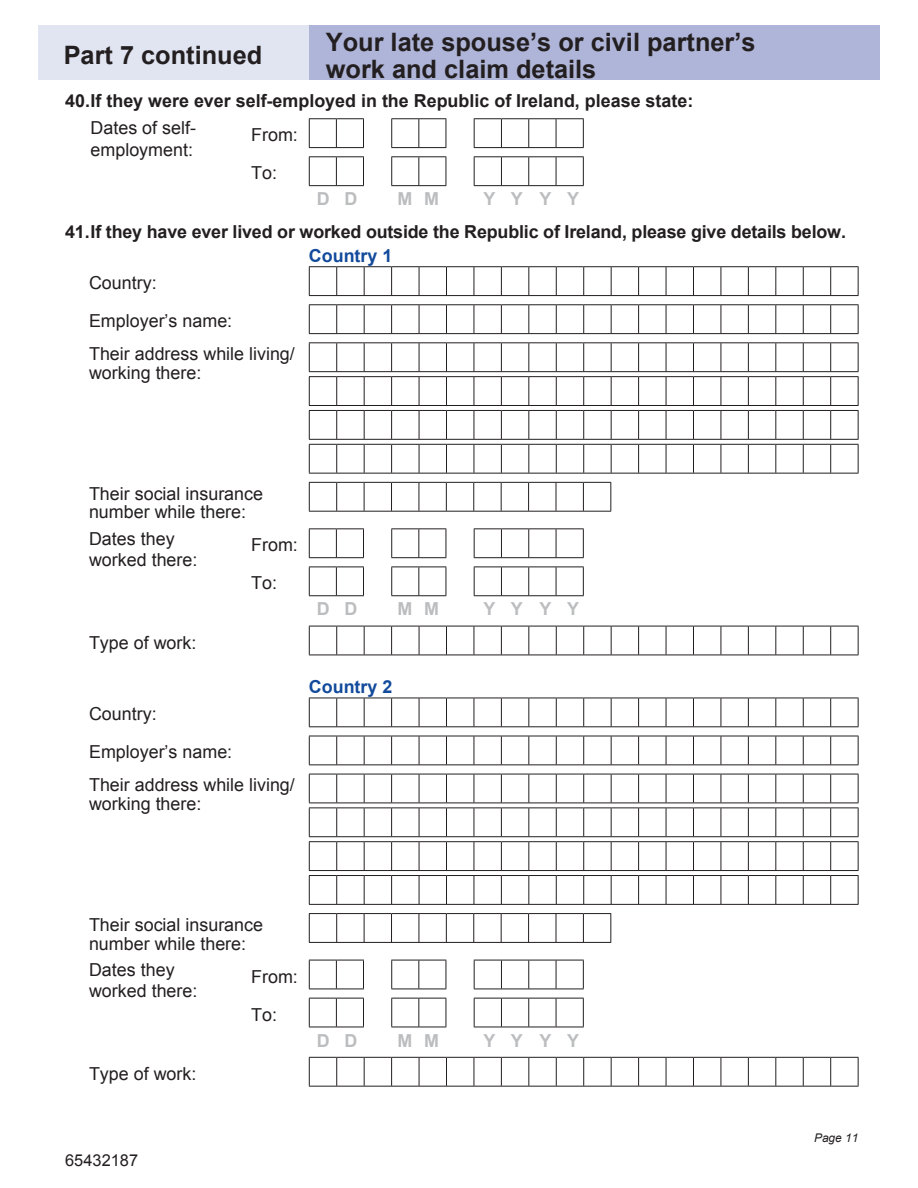
<style>
.page{position:relative;width:918px;height:1188px;background:#fff}
.page>*{position:absolute;margin:0;border:0;box-sizing:border-box;transform-origin:0 0}
.t1{font:700 25.35px/26.8px "Arial";color:#231f20}
.t2{font:17.85px/38.1px "Arial";color:#231f20}
.t3{font:700 17.85px "Arial";letter-spacing:-.01em;color:#231f20}
.t4{font:700 17.85px "Arial";color:#bcbdbf}
.t5{font:700 17.85px "Arial";color:#124a9c}
.t6{font:16.35px "Arial";color:#231f20}
.t7{font:italic 12px "Arial";color:#231f20}
</style>
<div class="page">
<div style="left:38px;top:25px;width:323px;height:55px;background:#e1e4f1"></div>
<div style="left:309px;top:25px;width:571px;height:55px;background:#afb5d8"></div>
<svg style="left:309px;top:156px;width:55px;height:29px"></svg>
<hr style="left:309px;top:185px;width:55px;height:1px;background:#231f20">
<svg style="left:391px;top:156px;width:56px;height:30px"></svg>
<hr style="left:391px;top:185px;width:55px;height:1px;background:#231f20">
<svg style="left:474px;top:156px;width:110px;height:29px"></svg>
<hr style="left:474px;top:185px;width:110px;height:1px;background:#231f20">
<svg style="left:309px;top:118px;width:55px;height:29px"></svg>
<hr style="left:309px;top:147px;width:55px;height:1px;background:#231f20">
<svg style="left:391px;top:118px;width:56px;height:30px"></svg>
<hr style="left:391px;top:147px;width:55px;height:1px;background:#231f20">
<svg style="left:474px;top:118px;width:110px;height:29px"></svg>
<hr style="left:474px;top:147px;width:110px;height:1px;background:#231f20">
<svg style="left:309px;top:482px;width:302px;height:29px"></svg>
<hr style="left:309px;top:511px;width:302px;height:1px;background:#231f20">
<svg style="left:309px;top:266px;width:550px;height:29px"></svg>
<hr style="left:309px;top:295px;width:550px;height:1px;background:#231f20">
<svg style="left:309px;top:304px;width:550px;height:29px"></svg>
<hr style="left:309px;top:333px;width:550px;height:1px;background:#231f20">
<svg style="left:309px;top:626px;width:550px;height:29px"></svg>
<hr style="left:309px;top:655px;width:550px;height:1px;background:#231f20">
<svg style="left:309px;top:567px;width:55px;height:28px"></svg>
<hr style="left:309px;top:595px;width:55px;height:1px;background:#231f20">
<svg style="left:391px;top:567px;width:56px;height:29px"></svg>
<hr style="left:391px;top:595px;width:55px;height:1px;background:#231f20">
<svg style="left:474px;top:567px;width:110px;height:28px"></svg>
<hr style="left:474px;top:595px;width:110px;height:1px;background:#231f20">
<svg style="left:309px;top:528px;width:55px;height:29px"></svg>
<hr style="left:309px;top:557px;width:55px;height:1px;background:#231f20">
<svg style="left:391px;top:528px;width:56px;height:30px"></svg>
<hr style="left:391px;top:557px;width:55px;height:1px;background:#231f20">
<svg style="left:474px;top:528px;width:110px;height:29px"></svg>
<hr style="left:474px;top:557px;width:110px;height:1px;background:#231f20">
<svg style="left:309px;top:913px;width:302px;height:29px"></svg>
<hr style="left:309px;top:942px;width:302px;height:1px;background:#231f20">
<svg style="left:309px;top:698px;width:550px;height:28px"></svg>
<hr style="left:309px;top:726px;width:550px;height:1px;background:#231f20">
<svg style="left:309px;top:736px;width:550px;height:28px"></svg>
<hr style="left:309px;top:764px;width:550px;height:1px;background:#231f20">
<svg style="left:309px;top:1057px;width:550px;height:29px"></svg>
<hr style="left:309px;top:1086px;width:550px;height:1px;background:#231f20">
<svg style="left:309px;top:998px;width:55px;height:29px"></svg>
<hr style="left:309px;top:1027px;width:55px;height:1px;background:#231f20">
<svg style="left:391px;top:998px;width:56px;height:29px"></svg>
<hr style="left:391px;top:1027px;width:55px;height:1px;background:#231f20">
<svg style="left:474px;top:998px;width:110px;height:29px"></svg>
<hr style="left:474px;top:1027px;width:110px;height:1px;background:#231f20">
<svg style="left:309px;top:960px;width:55px;height:29px"></svg>
<hr style="left:309px;top:989px;width:55px;height:1px;background:#231f20">
<svg style="left:391px;top:960px;width:56px;height:29px"></svg>
<hr style="left:391px;top:989px;width:55px;height:1px;background:#231f20">
<svg style="left:474px;top:960px;width:110px;height:29px"></svg>
<hr style="left:474px;top:989px;width:110px;height:1px;background:#231f20">
<svg style="left:309px;top:342px;width:550px;height:131px"></svg>
<hr style="left:309px;top:473px;width:550px;height:1px;background:#231f20">
<svg style="left:309px;top:774px;width:550px;height:130px"></svg>
<hr style="left:309px;top:904px;width:550px;height:1px;background:#231f20">
<h1 class="t1" style="left:326px;top:29px;width:431px">Your late spouse’s or civil partner’s work and claim details</h1>
<p class="t3" style="left:65px;top:91px;width:630px">40. If they were ever self-employed in the Republic of Ireland, please state:</p>
<p class="t2" style="left:91px;top:117px;width:107px;line-height:21.5px">Dates of self&shy;employment:</p>
<p class="t2" style="left:251px;top:116px;width:48px">From:<br>To:</p>
<p class="t4" style="left:317px;top:189px;width:42px">D D</p>
<p class="t4" style="left:398px;top:189px;width:43px">M M</p>
<p class="t4" style="left:484px;top:189px;width:97px">Y Y Y Y</p>
<p class="t3" style="left:65px;top:222px;width:782px">41. If they have ever lived or worked outside the Republic of Ireland, please give details below.</p>
<p class="t2" style="left:89px;top:264px;width:145px">Country:<br>Employer’s name:</p>
<h1 class="t1" style="left:64px;top:42px;width:200px">Part 7 continued</h1>
<p class="t5" style="left:309px;top:246px;width:85px">Country 1</p>
<p class="t2" style="left:89px;top:345px;width:207px;line-height:18.6px">Their address while living/ working there:</p>
<p class="t2" style="left:89px;top:484px;width:176px;line-height:18.6px">Their social insurance number while there:</p>
<p class="t2" style="left:89px;top:528px;width:110px;line-height:21.5px">Dates they worked there:</p>
<p class="t2" style="left:251px;top:526px;width:48px">From:<br>To:</p>
<p class="t2" style="left:89px;top:623px;width:109px">Type of work:</p>
<p class="t2" style="left:89px;top:695px;width:145px">Country:<br>Employer’s name:</p>
<p class="t2" style="left:89px;top:776px;width:207px;line-height:18.6px">Their address while living/ working there:</p>
<p class="t4" style="left:317px;top:599px;width:42px">D D</p>
<p class="t4" style="left:398px;top:599px;width:43px">M M</p>
<p class="t4" style="left:484px;top:599px;width:97px">Y Y Y Y</p>
<p class="t5" style="left:309px;top:677px;width:85px">Country 2</p>
<p class="t2" style="left:89px;top:915px;width:176px;line-height:18.6px">Their social insurance number while there:</p>
<p class="t2" style="left:89px;top:959px;width:110px;line-height:21.5px">Dates they worked there:</p>
<p class="t2" style="left:251px;top:957px;width:48px">From:<br>To:</p>
<p class="t2" style="left:89px;top:1055px;width:109px">Type of work:</p>
<p class="t4" style="left:317px;top:1030px;width:42px">D D</p>
<p class="t4" style="left:398px;top:1030px;width:43px">M M</p>
<p class="t4" style="left:484px;top:1030px;width:97px">Y Y Y Y</p>
<p class="t6" style="left:65px;top:1152px;width:74px">65432187</p>
<p class="t7" style="left:814px;top:1131px;width:46px">Page 11</p>
</div>
